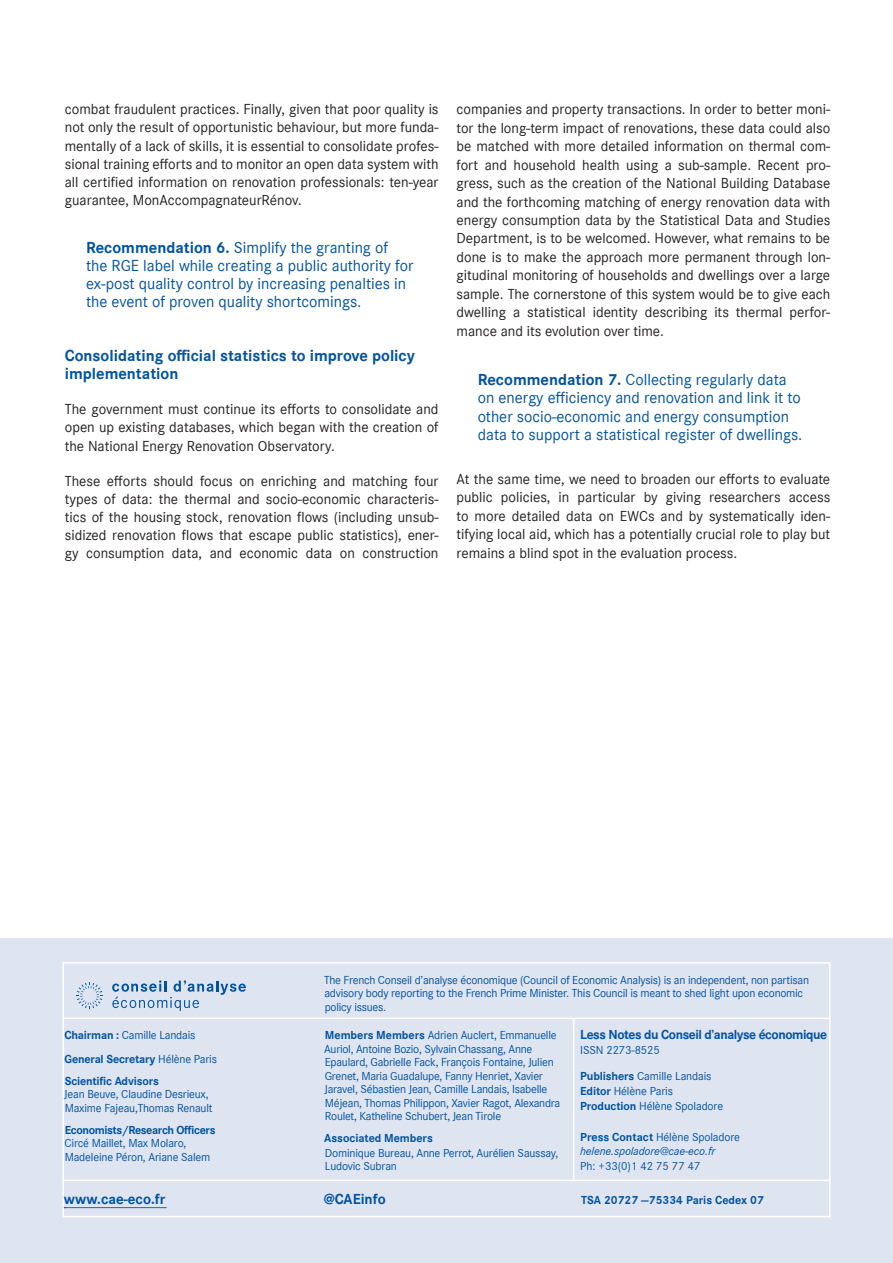
<style>
.page{position:relative;width:893px;height:1263px;background:#fff}
.page>*{position:absolute;margin:0;border:0;box-sizing:border-box;transform-origin:0 0}
.t1{font:16.5px/18.1px "Corporate S";color:#0153a0}
.t2{font:700 16.5px/18px "Corporate S";color:#0153a0}
.t3{font:15px/18.5px "Corporate S";color:#231f20;text-align:justify}
.t4{font:700 15px "Corporate S";color:#0153a0}
.t5{font:700 13.5px "Corporate S";letter-spacing:-.03em;color:#0153a0}
.t6{font:12px/13.5px "Corporate S";letter-spacing:-.02em;color:#0153a0}
.t7{font:700 12px/23.5px "Corporate S";letter-spacing:-.015em;color:#0153a0}
.t8{font:italic 12px/13.5px "Corporate S";letter-spacing:-.01em;color:#0153a0}
.t9{font:12px "Corporate S";color:#0153a0}
.s1{font-weight:700}
.s2{font-weight:400}
.s3{font-weight:700;font-style:normal}
.s4{font-style:normal}
</style>
<div class="page">
<div style="left:0;top:938px;width:893px;height:325px;background:#dfe4f1"></div>
<svg style="left:112px;top:980px;width:134px;height:31px"></svg>
<svg style="left:76px;top:982px;width:27px;height:26px"></svg>
<hr style="left:64px;top:962px;width:765px;height:2px;background:#fff">
<hr style="left:64px;top:1017px;width:765px;height:2px;background:#fff">
<hr style="left:62px;top:1180px;width:767px;height:1px;background:#fff">
<hr style="left:63px;top:1216px;width:768px;height:1px;background:#fff">
<hr style="left:62px;top:962px;width:2px;height:255px;background:#fff">
<hr style="left:829px;top:962px;width:2px;height:255px;background:#fff">
<hr style="left:573px;top:1018px;width:2px;height:163px;background:#fff">
<svg style="left:64px;top:1207px;width:102px;height:1px"></svg>
<p class="t3" style="left:65px;top:100px;width:375px;line-height:18px">combat fraudulent practices. Finally, given that poor quality is not only the result of opportunistic behaviour, but more funda&shy;mentally of a lack of skills, it is essential to consolidate profes&shy;sional training efforts and to monitor an open data system with all certified information on renovation professionals: ten-year guarantee, MonAccompagnateurRénov.</p>
<p class="t1" style="left:86px;top:238px;width:329px"><span class="s1">Recommendation 6.</span> Simplify the granting of the RGE label while creating a public authority for ex-post quality control by increasing penalties in the event of proven quality shortcomings.</p>
<p class="t2" style="left:65px;top:346px;width:352px">Consolidating official statistics to improve policy implementation</p>
<p class="t3" style="left:65px;top:400px;width:375px;line-height:18px">The government must continue its efforts to consolidate and open up existing databases, which began with the creation of the National Energy Renovation Observatory.</p>
<p class="t3" style="left:65px;top:471px;width:375px;line-height:18px">These efforts should focus on enriching and matching four types of data: the thermal and socio-economic characteris&shy;tics of the housing stock, renovation flows (including unsub&shy;sidized renovation flows that escape public statistics), ener&shy;gy consumption data, and economic data on construction</p>
<p class="t3" style="left:457px;top:100px;width:375px">companies and property transactions. In order to better moni&shy;tor the long-term impact of renovations, these data could also be matched with more detailed information on thermal com&shy;fort and household health using a sub-sample. Recent pro&shy;gress, such as the creation of the National Building Database and the forthcoming matching of energy renovation data with energy consumption data by the Statistical Data and Studies Department, is to be welcomed. However, what remains to be done is to make the approach more permanent through lon&shy;gitudinal monitoring of households and dwellings over a large sample. The cornerstone of this system would be to give each dwelling a statistical identity describing its thermal perfor&shy;mance and its evolution over time.</p>
<p class="t1" style="left:478px;top:369px;width:326px"><span class="s1">Recommendation 7.</span> Collecting regularly data on energy efficiency and renovation and link it to other socio-economic and energy consumption data to support a statistical register of dwellings.</p>
<p class="t3" style="left:457px;top:469px;width:375px">At the same time, we need to broaden our efforts to evaluate public policies, in particular by giving researchers access to more detailed data on EWCs and by systematically iden&shy;tifying local aid, which has a potentially crucial role to play but remains a blind spot in the evaluation process.</p>
<p class="t7" style="left:64px;top:1023px;width:154px">Chairman : <span class="s2">Camille Landais<br></span>General Secretary <span class="s2">Hélène Paris</span></p>
<p class="t7" style="left:65px;top:1068px;width:96px">Scientific Advisors</p>
<p class="t6" style="left:64px;top:1087px;width:150px">Jean Beuve, Claudine Desrieux,<br>Maxime Fajeau,Thomas Renault</p>
<p class="t7" style="left:65px;top:1117px;width:152px">Economists/Research Officers</p>
<p class="t6" style="left:64px;top:1136px;width:147px">Circé Maillet, Max Molaro,<br>Madeleine Péron, Ariane Salem</p>
<p class="t6" style="left:324px;top:972px;width:486px">The French Conseil d’analyse économique (Council of Economic Analysis) is an independent, non partisan advisory body reporting to the French Prime Minister. This Council is meant to shed light upon economic policy issues.</p>
<p class="t5" style="left:580px;top:1025px;width:248px">Less Notes du Conseil d’analyse économique</p>
<p class="t6" style="left:580px;top:1037px;width:133px;line-height:25.7px">ISSN 2273-8525<br><span class="s1">Publishers</span> Camille Landais</p>
<p class="t6" style="left:580px;top:1083px;width:145px;line-height:15px"><span class="s1">Editor</span> Hélène Paris<br><span class="s1">Production</span> Hélène Spoladore</p>
<p class="t8" style="left:580px;top:1130px;width:161px"><span class="s3">Press Contact</span> <span class="s4">Hélène Spoladore </span>helene.spoladore@cae-eco.fr</p>
<p class="t9" style="left:580px;top:1158px;width:122px">Ph: +33(0)1 42 75 77 47</p>
<p class="t6" style="left:324px;top:1028px;width:238px"><span class="s1">Members Members</span> Adrien Auclert, Emmanuelle Auriol, Antoine Bozio, SylvainChassang, Anne Epaulard, Gabrielle Fack, François Fontaine, Julien Grenet, Maria Guadalupe, Fanny Henriet, Xavier Jaravel, Sébastien Jean, Camille Landais, Isabelle Méjean, Thomas Philippon, Xavier Ragot, Alexandra Roulet, Katheline Schubert, Jean Tirole</p>
<p class="t7" style="left:324px;top:1126px;width:110px">Associated Members</p>
<p class="t6" style="left:325px;top:1146px;width:235px">Dominique Bureau, Anne Perrot, Aurélien Saussay,<br>Ludovic Subran</p>
<p class="t4" style="left:64px;top:1189px;width:103px">www.cae-eco.fr</p>
<p class="t4" style="left:324px;top:1189px;width:63px">@CAEinfo</p>
<p class="t7" style="left:581px;top:1188px;width:184px">TSA 20727 —75334 Paris Cedex 07</p>
</div>
